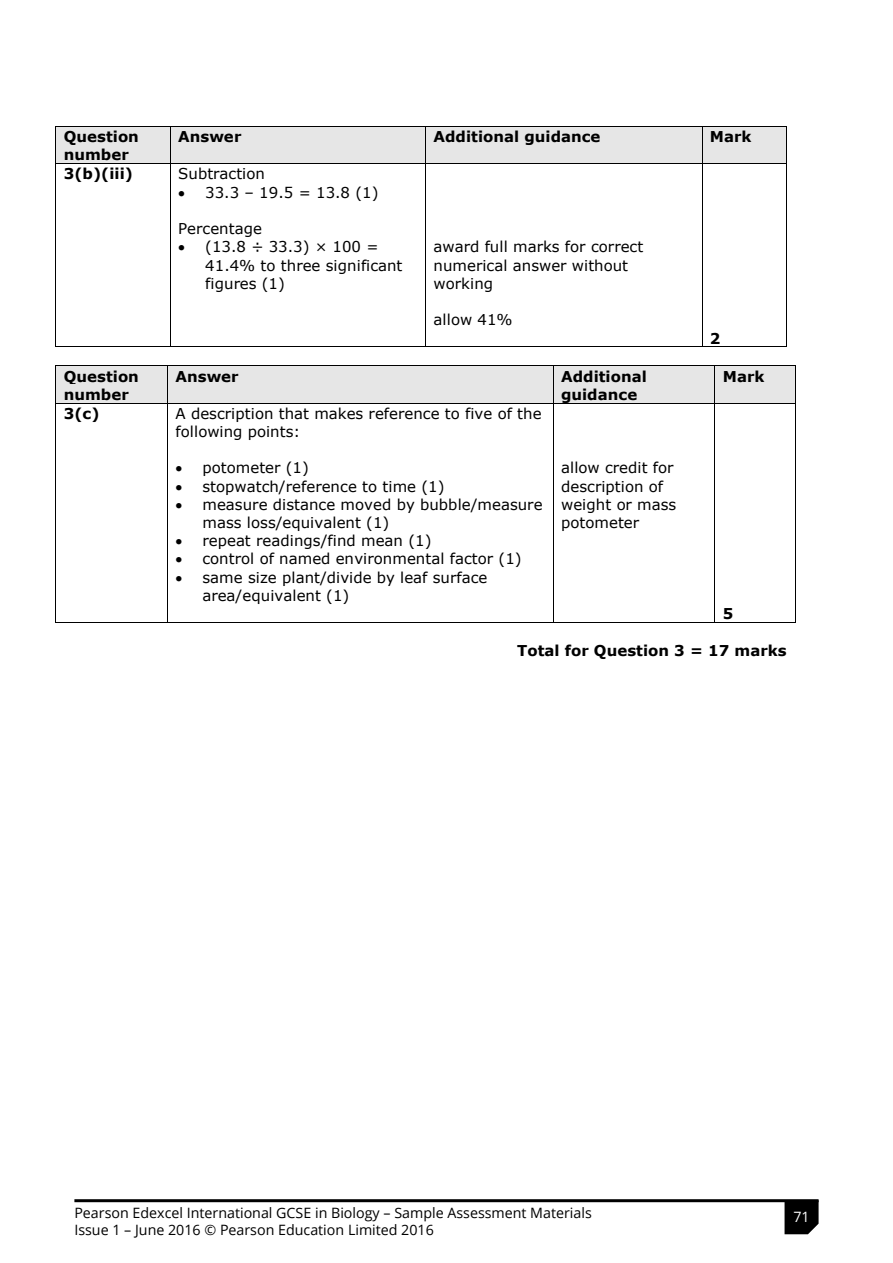
<style>
.page{position:relative;width:893px;height:1263px;background:#fff}
.page>*{position:absolute;margin:0;border:0;box-sizing:border-box;transform-origin:0 0}
.t1{font:15px/18.3px "Verdana";color:#000}
.t2{font:700 15px/18.1px "Verdana";color:#000}
.t3{font:14.25px "Open Sans";color:#000}
.t4{font:14.25px "Open Sans";color:#fff}
</style>
<div class="page">
<div style="left:56px;top:127px;width:114px;height:36px;background:#e6e6e6"></div>
<div style="left:170px;top:127px;width:255px;height:36px;background:#e6e6e6"></div>
<div style="left:426px;top:127px;width:275px;height:36px;background:#e6e6e6"></div>
<div style="left:702px;top:127px;width:84px;height:36px;background:#e6e6e6"></div>
<hr style="left:56px;top:126px;width:114px;height:1px;background:#000">
<hr style="left:171px;top:126px;width:254px;height:1px;background:#000">
<hr style="left:426px;top:126px;width:276px;height:1px;background:#000">
<hr style="left:702px;top:126px;width:84px;height:1px;background:#000">
<hr style="left:55px;top:127px;width:1px;height:36px;background:#000">
<hr style="left:170px;top:127px;width:1px;height:36px;background:#000">
<hr style="left:425px;top:127px;width:1px;height:36px;background:#000">
<hr style="left:702px;top:127px;width:1px;height:36px;background:#000">
<hr style="left:786px;top:127px;width:1px;height:36px;background:#000">
<hr style="left:56px;top:163px;width:114px;height:1px;background:#000">
<hr style="left:171px;top:163px;width:254px;height:1px;background:#000">
<hr style="left:426px;top:163px;width:276px;height:1px;background:#000">
<hr style="left:702px;top:163px;width:84px;height:1px;background:#000">
<hr style="left:55px;top:164px;width:1px;height:183px;background:#000">
<hr style="left:56px;top:347px;width:114px;height:1px;background:#000">
<hr style="left:170px;top:164px;width:1px;height:183px;background:#000">
<hr style="left:171px;top:347px;width:254px;height:1px;background:#000">
<hr style="left:425px;top:164px;width:1px;height:183px;background:#000">
<hr style="left:426px;top:347px;width:276px;height:1px;background:#000">
<hr style="left:702px;top:164px;width:1px;height:183px;background:#000">
<hr style="left:702px;top:347px;width:84px;height:1px;background:#000">
<hr style="left:786px;top:164px;width:1px;height:183px;background:#000">
<div style="left:56px;top:366px;width:111px;height:37px;background:#e6e6e6"></div>
<div style="left:168px;top:366px;width:385px;height:37px;background:#e6e6e6"></div>
<div style="left:553px;top:366px;width:161px;height:37px;background:#e6e6e6"></div>
<div style="left:715px;top:366px;width:80px;height:37px;background:#e6e6e6"></div>
<hr style="left:56px;top:365px;width:111px;height:1px;background:#000">
<hr style="left:168px;top:365px;width:385px;height:1px;background:#000">
<hr style="left:553px;top:365px;width:161px;height:1px;background:#000">
<hr style="left:715px;top:365px;width:80px;height:1px;background:#000">
<hr style="left:55px;top:366px;width:1px;height:37px;background:#000">
<hr style="left:167px;top:366px;width:1px;height:37px;background:#000">
<hr style="left:553px;top:366px;width:1px;height:37px;background:#000">
<hr style="left:714px;top:366px;width:1px;height:37px;background:#000">
<hr style="left:795px;top:366px;width:1px;height:37px;background:#000">
<hr style="left:56px;top:403px;width:111px;height:1px;background:#000">
<hr style="left:168px;top:403px;width:385px;height:1px;background:#000">
<hr style="left:553px;top:403px;width:161px;height:1px;background:#000">
<hr style="left:715px;top:403px;width:80px;height:1px;background:#000">
<hr style="left:55px;top:403px;width:1px;height:219px;background:#000">
<hr style="left:56px;top:622px;width:111px;height:1px;background:#000">
<hr style="left:167px;top:403px;width:1px;height:219px;background:#000">
<hr style="left:168px;top:622px;width:385px;height:1px;background:#000">
<hr style="left:553px;top:403px;width:1px;height:219px;background:#000">
<hr style="left:553px;top:622px;width:161px;height:1px;background:#000">
<hr style="left:714px;top:403px;width:1px;height:219px;background:#000">
<hr style="left:715px;top:622px;width:80px;height:1px;background:#000">
<hr style="left:795px;top:403px;width:1px;height:219px;background:#000">
<svg style="left:784px;top:1202px;width:35px;height:32px"></svg>
<hr style="left:74px;top:1199px;width:745px;height:3px;background:#000">
<p class="t2" style="left:64px;top:127px;width:77px">Question number</p>
<p class="t2" style="left:178px;top:127px;width:65px">Answer</p>
<p class="t2" style="left:434px;top:127px;width:168px">Additional guidance</p>
<p class="t2" style="left:710px;top:127px;width:43px">Mark</p>
<p class="t2" style="left:64px;top:164px;width:70px">3(b)(iii)</p>
<p class="t1" style="left:178px;top:165px;width:88px">Subtraction</p>
<p class="t1" style="left:178px;top:183px;width:202px">• 33.3 – 19.5 = 13.8 (1)</p>
<p class="t1" style="left:178px;top:219px;width:85px">Percentage</p>
<p class="t1" style="left:205px;top:237px;width:199px;text-indent:-27px">• (13.8 ÷ 33.3) × 100 =<br>41.4% to three significant figures (1)</p>
<p class="t1" style="left:434px;top:237px;width:211px">award full marks for correct numerical answer without working</p>
<p class="t1" style="left:434px;top:310px;width:81px">allow 41%</p>
<p class="t2" style="left:710px;top:329px;width:12px">2</p>
<p class="t2" style="left:64px;top:367px;width:77px">Question number</p>
<p class="t2" style="left:176px;top:367px;width:65px">Answer</p>
<p class="t2" style="left:561px;top:367px;width:87px">Additional guidance</p>
<p class="t2" style="left:723px;top:367px;width:43px">Mark</p>
<p class="t2" style="left:64px;top:404px;width:37px">3(c)</p>
<p class="t1" style="left:176px;top:404px;width:368px">A description that makes reference to five of the following points:</p>
<p class="t1" style="left:176px;top:459px;width:135px">• potometer (1)</p>
<p class="t1" style="left:176px;top:477px;width:270px">• stopwatch/reference to time (1)</p>
<p class="t1" style="left:203px;top:495px;width:342px;text-indent:-27px">• measure distance moved by bubble/measure mass loss/equivalent (1)</p>
<p class="t1" style="left:176px;top:531px;width:257px">• repeat readings/find mean (1)</p>
<p class="t1" style="left:176px;top:550px;width:348px">• control of named environmental factor (1)</p>
<p class="t1" style="left:202px;top:568px;width:286px;text-indent:-27px">• same size plant/divide by leaf surface area/equivalent (1)</p>
<p class="t1" style="left:561px;top:459px;width:117px">allow credit for description of weight or mass potometer</p>
<p class="t2" style="left:723px;top:604px;width:12px">5</p>
<p class="t2" style="left:517px;top:642px;width:271px">Total for Question 3 = 17 marks</p>
<p class="t3" style="left:74px;top:1203px;width:519px">Pearson Edexcel International GCSE in Biology – Sample Assessment Materials</p>
<p class="t4" style="left:793px;top:1207px;width:18px">71</p>
<p class="t3" style="left:74px;top:1220px;width:361px">Issue 1 – June 2016 © Pearson Education Limited 2016</p>
</div>
